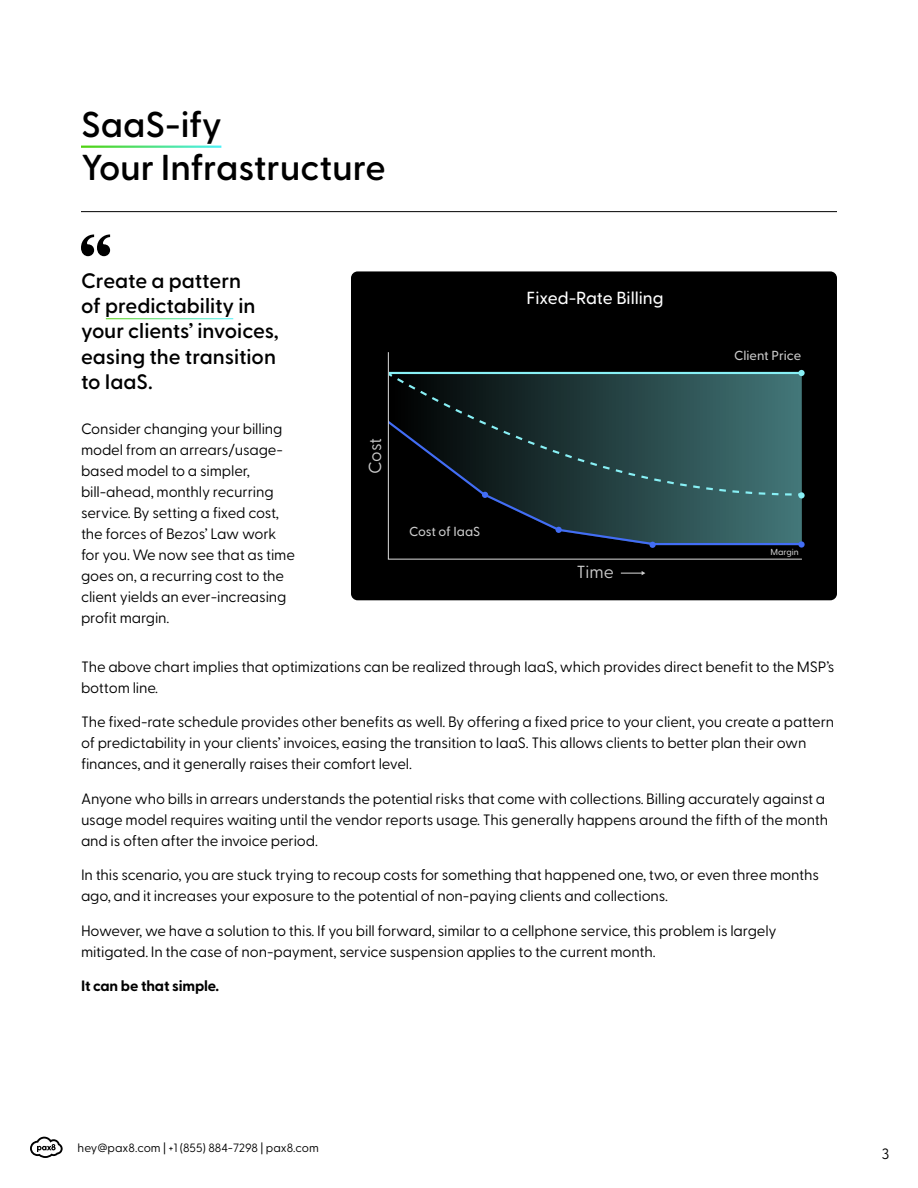
<style>
.page{position:relative;width:918px;height:1188px;background:#fff}
.page>*{position:absolute;margin:0;border:0;box-sizing:border-box;transform-origin:0 0}
.t1{font:600 36px/43.2px "Greycliff CF";color:#000}
.t2{font:600 21px/25.2px "Greycliff CF";color:#000}
.t3{font:500 17.55px "Greycliff CF";color:#fff}
.t4{font:17.55px "Greycliff CF";letter-spacing:-.01em;color:#cbcbcb}
.t5{font:15px/21px "Greycliff CF";letter-spacing:-.01em;color:#000}
.t6{font:700 15px "Greycliff CF";letter-spacing:-.01em;color:#000}
.t7{font:500 13.05px "Greycliff CF";color:#cbcbcb}
.t8{font:12px "Greycliff CF";color:#000}
.t9{font:500 8.7px "Greycliff CF";color:#cbcbcb}
</style>
<div class="page">
<svg style="left:30px;top:1137px;width:33px;height:21px"></svg>
<hr style="left:81px;top:211px;width:756px;height:1px;background:#000">
<div style="left:351px;top:271px;width:486px;height:329px;background:#000;border-radius:7px"></div>
<svg style="left:621px;top:571px;width:24px;height:4px"></svg>
<svg style="left:387px;top:352px;width:415px;height:208px"></svg>
<svg style="left:482px;top:492px;width:6px;height:6px"></svg>
<svg style="left:556px;top:527px;width:6px;height:6px"></svg>
<div style="left:649px;top:542px;width:7px;height:6px;background:#426df5;border-radius:50%"></div>
<svg style="left:798px;top:541px;width:7px;height:7px"></svg>
<div style="left:798px;top:492px;width:7px;height:7px;background:#88f0f5;border-radius:50%"></div>
<div style="left:798px;top:370px;width:7px;height:6px;background:#88f0f5;border-radius:50%"></div>
<svg style="left:81px;top:234px;width:29px;height:22px"></svg>
<h1 class="t1" style="left:81px;top:100px;width:306px">SaaS-ify<br>Your Infrastructure</h1>
<h2 class="t2" style="left:81px;top:267px;width:199px">Create a pattern<br>of predictability in your clients’ invoices, easing the transition to IaaS.</h2>
<p class="t3" style="left:527px;top:285px;width:139px">Fixed-Rate Billing</p>
<p class="t7" style="left:734px;top:346px;width:69px">Client Price</p>
<p class="t5" style="left:81px;top:418px;width:216px">Consider changing your billing model from an arrears/usage&shy;based model to a simpler, bill-ahead, monthly recurring service. By setting a fixed cost, the forces of Bezos’ Law work for you. We now see that as time goes on, a recurring cost to the client yields an ever-increasing profit margin.</p>
<p class="t5" style="left:81px;top:655px;width:755px">The above chart implies that optimizations can be realized through IaaS, which provides direct benefit to the MSP’s bottom line.</p>
<p class="t5" style="left:81px;top:710px;width:755px">The fixed-rate schedule provides other benefits as well. By offering a fixed price to your client, you create a pattern of predictability in your clients’ invoices, easing the transition to IaaS. This allows clients to better plan their own finances, and it generally raises their comfort level.</p>
<p class="t5" style="left:81px;top:787px;width:749px">Anyone who bills in arrears understands the potential risks that come with collections. Billing accurately against a usage model requires waiting until the vendor reports usage. This generally happens around the fifth of the month and is often after the invoice period.</p>
<p class="t5" style="left:81px;top:863px;width:740px">In this scenario, you are stuck trying to recoup costs for something that happened one, two, or even three months ago, and it increases your exposure to the potential of non-paying clients and collections.</p>
<p class="t5" style="left:81px;top:919px;width:697px">However, we have a solution to this. If you bill forward, similar to a cellphone service, this problem is largely mitigated. In the case of non-payment, service suspension applies to the current month.</p>
<p class="t6" style="left:81px;top:975px;width:140px">It can be that simple.</p>
<p class="t4" style="left:362px;top:474px;width:37px;rotate:-90deg">Cost</p>
<p class="t7" style="left:409px;top:521px;width:73px">Cost of IaaS</p>
<p class="t9" style="left:770px;top:545px;width:30px">Margin</p>
<p class="t4" style="left:576px;top:559px;width:39px">Time</p>
<p class="t8" style="left:78px;top:1139px;width:243px">hey@pax8.com | +1 (855) 884-7298 | pax8.com</p>
<p class="t5" style="left:882px;top:1142px;width:9px">3</p>
</div>
